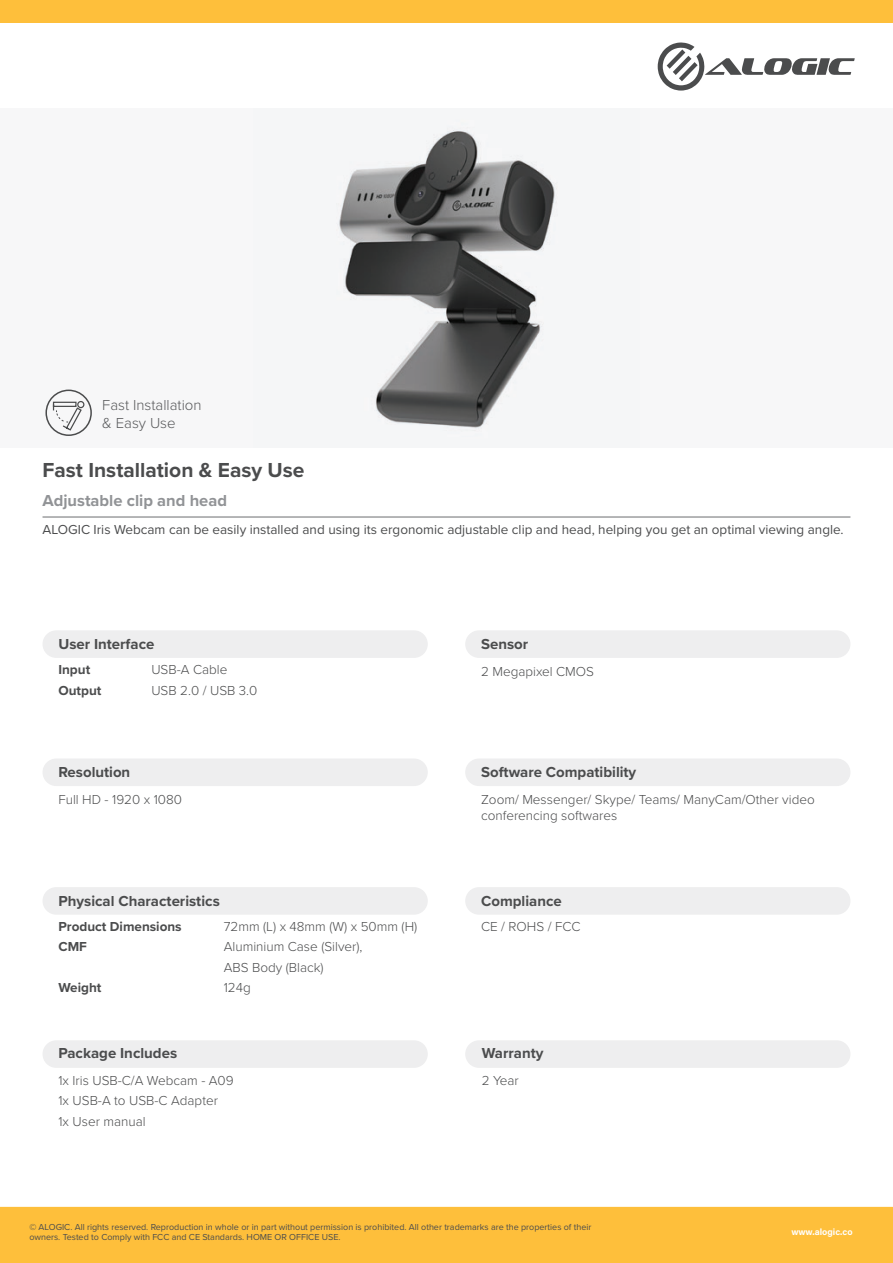
<style>
.page{position:relative;width:893px;height:1263px;background:#fff}
.page>*{position:absolute;margin:0;border:0;box-sizing:border-box;transform-origin:0 0}
.t1{font:700 21px "Proxima Nova";color:#4b4c4d}
.t2{font:700 16.5px "Proxima Nova";color:#919396}
.t3{font:700 15px "Proxima Nova";color:#4b4c4d}
.t4{font:300 15px/18px "Proxima Nova";color:#57585a}
.t5{font:300 13.5px/20.5px "Proxima Nova";color:#4b4c4d}
.t6{font:13.5px "Proxima Nova";color:#4b4c4d}
.t7{font:700 13.5px/20.5px "Proxima Nova";color:#4b4c4d}
.t8{font:9px/10.8px "Proxima Nova";color:#4b4c4d}
.t9{font:700 9px "Acumin Pro";color:#fff}
</style>
<div class="page">
<div style="left:0;top:1207px;width:893px;height:56px;background:#febf3b"></div>
<div style="left:0;top:0;width:893px;height:22px;background:#febf3b"></div>
<svg style="left:658px;top:42px;width:197px;height:49px"></svg>
<hr style="left:43px;top:517px;width:807px;height:1px;background:#6c6d70">
<div style="left:0;top:108px;width:893px;height:340px;background:#f7f7f8"></div>
<img style="left:339px;top:130px;width:218px;height:298px">
<div style="left:45px;top:390px;width:47px;height:46px;border:2px solid #4b4c4d;border-radius:50%"></div>
<svg style="left:52px;top:401px;width:33px;height:30px"></svg>
<div style="left:43px;top:631px;width:384px;height:26px;background:#eeeeef;border-radius:13px"></div>
<div style="left:43px;top:630px;width:385px;height:28px;border:2px solid #eeeeef;border-radius:13px"></div>
<div style="left:43px;top:888px;width:384px;height:26px;background:#eeeeef;border-radius:13px"></div>
<div style="left:43px;top:887px;width:385px;height:28px;border:2px solid #eeeeef;border-radius:13px"></div>
<div style="left:466px;top:888px;width:384px;height:26px;background:#eeeeef;border-radius:13px"></div>
<div style="left:465px;top:887px;width:385px;height:28px;border:2px solid #eeeeef;border-radius:13px"></div>
<div style="left:43px;top:759px;width:384px;height:26px;background:#eeeeef;border-radius:13px"></div>
<div style="left:43px;top:758px;width:385px;height:28px;border:2px solid #eeeeef;border-radius:13px"></div>
<div style="left:466px;top:759px;width:384px;height:26px;background:#eeeeef;border-radius:13px"></div>
<div style="left:465px;top:758px;width:385px;height:28px;border:2px solid #eeeeef;border-radius:13px"></div>
<div style="left:43px;top:1041px;width:384px;height:26px;background:#eeeeef;border-radius:13px"></div>
<div style="left:43px;top:1040px;width:385px;height:28px;border:2px solid #eeeeef;border-radius:13px"></div>
<div style="left:466px;top:1041px;width:384px;height:26px;background:#eeeeef;border-radius:13px"></div>
<div style="left:465px;top:1040px;width:385px;height:28px;border:2px solid #eeeeef;border-radius:13px"></div>
<div style="left:466px;top:631px;width:384px;height:26px;background:#eeeeef;border-radius:13px"></div>
<div style="left:465px;top:630px;width:385px;height:28px;border:2px solid #eeeeef;border-radius:13px"></div>
<p class="t4" style="left:102px;top:395px;width:101px">Fast Installation &amp; Easy Use</p>
<h1 class="t1" style="left:43px;top:454px;width:264px">Fast Installation &amp; Easy Use</h1>
<p class="t2" style="left:43px;top:488px;width:186px">Adjustable clip and head</p>
<p class="t6" style="left:43px;top:519px;width:803px">ALOGIC Iris Webcam can be easily installed and using its ergonomic adjustable clip and head, helping you get an optimal viewing angle.</p>
<p class="t3" style="left:58px;top:633px;width:98px">User Interface</p>
<p class="t7" style="left:58px;top:659px;width:44px">Input<br>Output</p>
<p class="t5" style="left:151px;top:659px;width:108px">USB-A Cable<br>USB 2.0 / USB 3.0</p>
<p class="t3" style="left:481px;top:633px;width:49px">Sensor</p>
<p class="t5" style="left:481px;top:660px;width:114px">2 Megapixel CMOS</p>
<p class="t3" style="left:58px;top:761px;width:73px">Resolution</p>
<p class="t3" style="left:481px;top:761px;width:157px">Software Compatibility</p>
<p class="t5" style="left:58px;top:788px;width:125px">Full HD - 1920 x 1080</p>
<p class="t5" style="left:481px;top:791px;width:335px;line-height:16.2px">Zoom/ Messenger/ Skype/ Teams/ ManyCam/Other video conferencing softwares</p>
<p class="t3" style="left:58px;top:890px;width:163px">Physical Characteristics</p>
<p class="t3" style="left:481px;top:890px;width:82px">Compliance</p>
<p class="t7" style="left:58px;top:916px;width:125px">Product Dimensions<br>CMF</p>
<p class="t7" style="left:58px;top:977px;width:45px">Weight</p>
<p class="t5" style="left:224px;top:915px;width:195px">72mm (L) x 48mm (W) x 50mm (H)<br>Aluminium Case (Silver),<br>ABS Body (Black)<br>124g</p>
<p class="t5" style="left:481px;top:915px;width:101px">CE / ROHS / FCC</p>
<p class="t3" style="left:58px;top:1042px;width:120px">Package Includes</p>
<p class="t3" style="left:482px;top:1042px;width:63px">Warranty</p>
<p class="t5" style="left:58px;top:1069px;width:177px">1x Iris USB-C/A Webcam - A09<br>1x USB-A to USB-C Adapter<br>1x User manual</p>
<p class="t5" style="left:482px;top:1069px;width:38px">2 Year</p>
<p class="t8" style="left:29px;top:1221px;width:564px">© ALOGIC. All rights reserved. Reproduction in whole or in part without permission is prohibited. All other trademarks are the properties of their owners. Tested to Comply with FCC and CE Standards. HOME OR OFFICE USE.</p>
<p class="t9" style="left:791px;top:1225px;width:63px">www.alogic.co</p>
</div>
